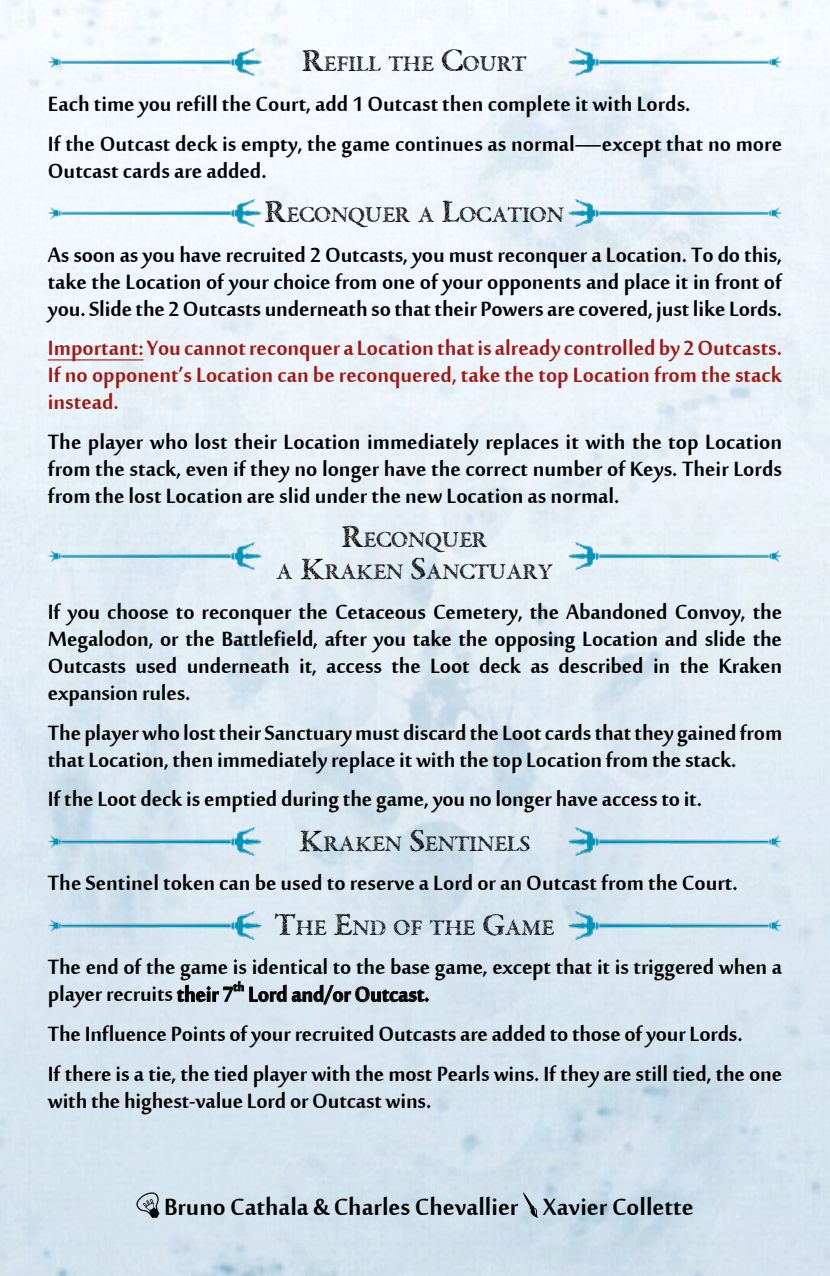
<style>
.page{position:relative;width:830px;height:1276px;background:#fff}
.page>*{position:absolute;margin:0;border:0;box-sizing:border-box;transform-origin:0 0}
.t1{font:36px "Mool Boran";color:#000}
.t2{font:31.5px/27px "Mool Boran";letter-spacing:-.005em;color:#000}
.t3{font:31.5px/27px "Mool Boran";color:#a11815;text-align:justify}
.t4{font:22.05px/31.5px "Tribal Garamond PL";color:#000;text-align:center}
.s1{font-size:31.5px}
</style>
<div class="page">
<img style="left:0;top:0;width:829px;height:1276px">
<hr style="left:48px;top:359px;width:95px;height:1px;background:#a11815">
<img style="left:48px;top:48px;width:213px;height:28px">
<img style="left:568px;top:48px;width:213px;height:28px">
<img style="left:48px;top:199px;width:213px;height:28px">
<img style="left:568px;top:199px;width:213px;height:28px">
<img style="left:48px;top:542px;width:213px;height:27px">
<img style="left:568px;top:542px;width:213px;height:27px">
<img style="left:48px;top:828px;width:213px;height:27px">
<img style="left:568px;top:828px;width:213px;height:27px">
<img style="left:48px;top:912px;width:213px;height:27px">
<img style="left:568px;top:912px;width:213px;height:27px">
<svg style="left:136px;top:1192px;width:23px;height:26px"></svg>
<svg style="left:523px;top:1192px;width:15px;height:26px"></svg>
<p class="t4" style="left:303px;top:50px;width:226px"><span class="s1">R</span>EFILL THE <span class="s1">C</span>OURT</p>
<p class="t2" style="left:48px;top:80px;width:735px;line-height:39.8px">Each time you refill the Court, add 1 Outcast then complete it with Lords.<br>If the Outcast deck is empty, the game continues as normal—except that no more</p>
<p class="t2" style="left:48px;top:153px;width:220px">Outcast cards are added.</p>
<p class="t4" style="left:265px;top:201px;width:300px"><span class="s1">R</span>ECONQUER A <span class="s1">L</span>OCATION</p>
<p class="t2" style="left:48px;top:237px;width:735px;text-align:justify">As soon as you have recruited 2 Outcasts, you must reconquer a Location. To do this, take the Location of your choice from one of your opponents and place it in front of you. Slide the 2 Outcasts underneath so that their Powers are covered, just like Lords.</p>
<p class="t3" style="left:48px;top:331px;width:735px">Important: You cannot reconquer a Location that is already controlled by 2 Outcasts.<br>If no opponent’s Location can be reconquered, take the top Location from the stack instead.</p>
<p class="t2" style="left:48px;top:425px;width:735px;text-align:justify">The player who lost their Location immediately replaces it with the top Location from the stack, even if they no longer have the correct number of Keys. Their Lords from the lost Location are slid under the new Location as normal.</p>
<p class="t4" style="left:276px;top:526px;width:278px"><span class="s1">R</span>ECONQUER<br>A <span class="s1">K</span>RAKEN <span class="s1">S</span>ANCTUARY</p>
<p class="t2" style="left:48px;top:594px;width:735px;text-align:justify">If you choose to reconquer the Cetaceous Cemetery, the Abandoned Convoy, the Megalodon, or the Battlefield, after you take the opposing Location and slide the Outcasts used underneath it, access the Loot deck as described in the Kraken expansion rules.</p>
<p class="t2" style="left:48px;top:715px;width:735px">The player who lost their Sanctuary must discard the Loot cards that they gained from that Location, then immediately replace it with the top Location from the stack.</p>
<p class="t2" style="left:48px;top:782px;width:655px">If the Loot deck is emptied during the game, you no longer have access to it.</p>
<p class="t4" style="left:299px;top:829px;width:232px"><span class="s1">K</span>RAKEN <span class="s1">S</span>ENTINELS</p>
<p class="t2" style="left:48px;top:866px;width:691px">The Sentinel token can be used to reserve a Lord or an Outcast from the Court.</p>
<p class="t4" style="left:275px;top:913px;width:280px"><span class="s1">T</span>HE <span class="s1">E</span>ND OF THE <span class="s1">G</span>AME</p>
<p class="t2" style="left:48px;top:950px;width:735px">The end of the game is identical to the base game, except that it is triggered when a player recruits their 7<sup>th</sup> Lord and/or Outcast.</p>
<p class="t2" style="left:48px;top:1010px;width:735px;line-height:39.8px">The Influence Points of your recruited Outcasts are added to those of your Lords.<br>If there is a tie, the tied player with the most Pearls wins. If they are still tied, the one</p>
<p class="t2" style="left:48px;top:1083px;width:384px">with the highest-value Lord or Outcast wins.</p>
<p class="t1" style="left:164px;top:1181px;width:531px">Bruno Cathala &amp; Charles Chevallier Xavier Collette</p>
</div>
